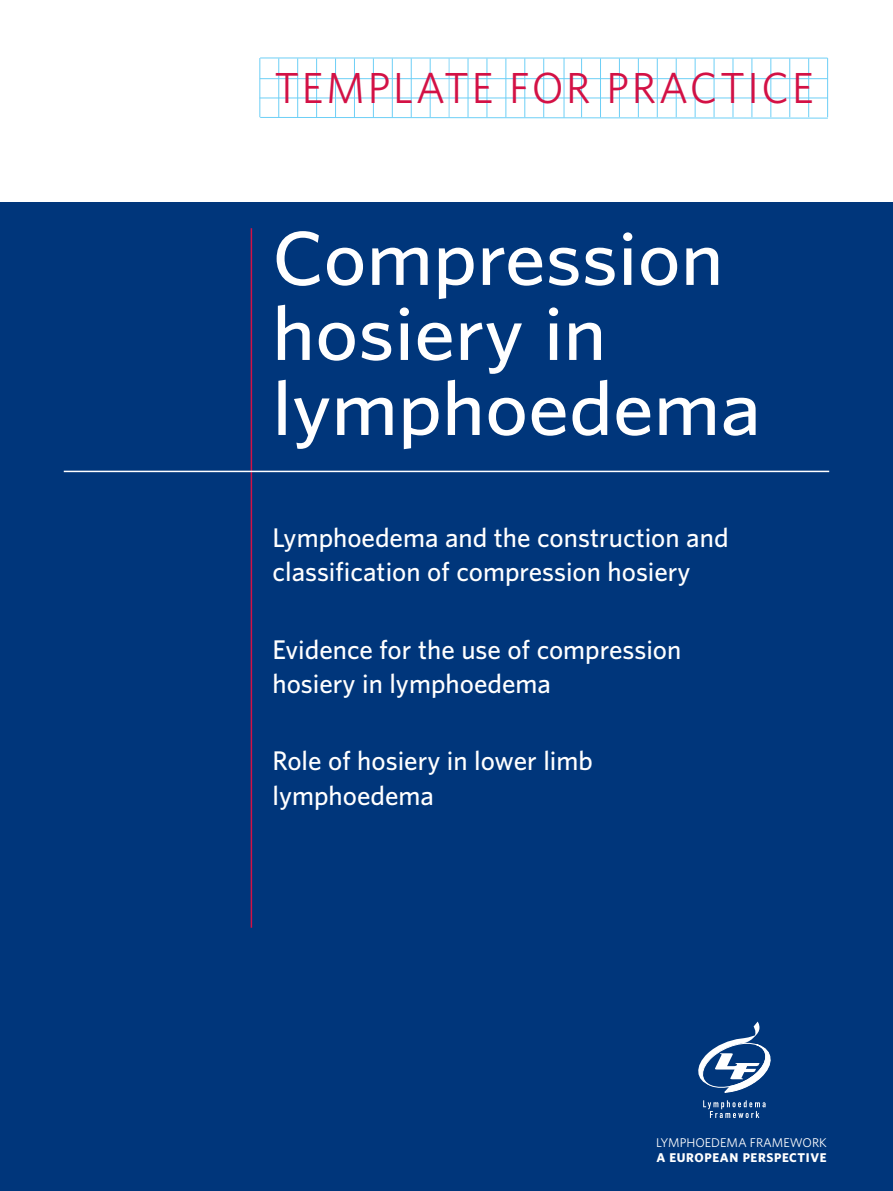
<style>
.page{position:relative;width:893px;height:1191px;background:#fff}
.page>*{position:absolute;margin:0;border:0;box-sizing:border-box;transform-origin:0 0}
.t1{font:500 76.5px/75px "Whitney";color:#fff;scale:1.07 1}
.t2{font:43.5px "Whitney";letter-spacing:.06em;color:#d31145}
.t3{font:500 27px/34.5px "Whitney";color:#fff}
.t4{font:12.75px "Whitney";color:#fff}
.t5{font:700 12.75px "Whitney";letter-spacing:.05em;color:#fff}
</style>
<div class="page">
<div style="left:1px;top:203px;width:892px;height:987px;background:#00367b"></div>
<svg style="left:698px;top:1021px;width:72px;height:71px"></svg>
<svg style="left:703px;top:1100px;width:62px;height:18px"></svg>
<hr style="left:251px;top:228px;width:1px;height:699px;background:#d31145">
<hr style="left:64px;top:470px;width:765px;height:2px;background:#fff">
<hr style="left:373px;top:58px;width:1px;height:59px;background:#6dcff6">
<hr style="left:354px;top:58px;width:1px;height:59px;background:#6dcff6">
<hr style="left:335px;top:58px;width:1px;height:59px;background:#6dcff6">
<hr style="left:316px;top:58px;width:1px;height:59px;background:#6dcff6">
<hr style="left:297px;top:58px;width:1px;height:59px;background:#6dcff6">
<hr style="left:278px;top:58px;width:1px;height:59px;background:#6dcff6">
<hr style="left:260px;top:58px;width:1px;height:59px;background:#6dcff6">
<hr style="left:392px;top:58px;width:1px;height:59px;background:#6dcff6">
<hr style="left:411px;top:58px;width:1px;height:59px;background:#6dcff6">
<hr style="left:430px;top:58px;width:1px;height:59px;background:#6dcff6">
<hr style="left:449px;top:58px;width:1px;height:59px;background:#8ed8f8">
<hr style="left:468px;top:58px;width:1px;height:59px;background:#6dcff6">
<hr style="left:487px;top:58px;width:1px;height:59px;background:#6dcff6">
<hr style="left:506px;top:58px;width:1px;height:59px;background:#6dcff6">
<hr style="left:525px;top:58px;width:1px;height:59px;background:#6dcff6">
<hr style="left:543px;top:58px;width:1px;height:59px;background:#6dcff6">
<hr style="left:564px;top:58px;width:1px;height:60px;background:#6dcff6">
<hr style="left:581px;top:58px;width:1px;height:59px;background:#6dcff6">
<hr style="left:600px;top:58px;width:1px;height:59px;background:#6dcff6">
<hr style="left:619px;top:58px;width:1px;height:59px;background:#6dcff6">
<hr style="left:638px;top:58px;width:1px;height:59px;background:#6dcff6">
<hr style="left:657px;top:58px;width:1px;height:59px;background:#6dcff6">
<hr style="left:676px;top:58px;width:1px;height:59px;background:#6dcff6">
<hr style="left:695px;top:58px;width:1px;height:59px;background:#6dcff6">
<hr style="left:714px;top:58px;width:1px;height:59px;background:#6dcff6">
<hr style="left:733px;top:58px;width:1px;height:59px;background:#6dcff6">
<hr style="left:752px;top:58px;width:1px;height:59px;background:#6dcff6">
<hr style="left:771px;top:58px;width:1px;height:59px;background:#6dcff6">
<hr style="left:789px;top:58px;width:1px;height:59px;background:#6dcff6">
<hr style="left:808px;top:58px;width:1px;height:59px;background:#6dcff6">
<hr style="left:827px;top:58px;width:1px;height:59px;background:#6dcff6">
<hr style="left:260px;top:78px;width:567px;height:1px;background:#6dcff6">
<hr style="left:260px;top:58px;width:567px;height:1px;background:#6dcff6">
<hr style="left:260px;top:98px;width:568px;height:1px;background:#6dcff6">
<svg style="left:260px;top:117px;width:568px;height:1px"></svg>
<h2 class="t2" style="left:274px;top:72px;width:541px">TEMPLATE FOR PRACTICE</h2>
<h1 class="t1" style="left:272px;top:227px;width:459px">Compression hosiery in lymphoedema</h1>
<p class="t3" style="left:272px;top:522px;width:458px">Lymphoedema and the construction and classification of compression hosiery</p>
<p class="t3" style="left:272px;top:634px;width:410px">Evidence for the use of compression hosiery in lymphoedema</p>
<p class="t3" style="left:272px;top:745px;width:322px">Role of hosiery in lower limb lymphoedema</p>
<p class="t4" style="left:656px;top:1137px;width:172px">LYMPHOEDEMA FRAMEWORK</p>
<p class="t5" style="left:656px;top:1152px;width:172px">A EUROPEAN PERSPECTIVE</p>
</div>
